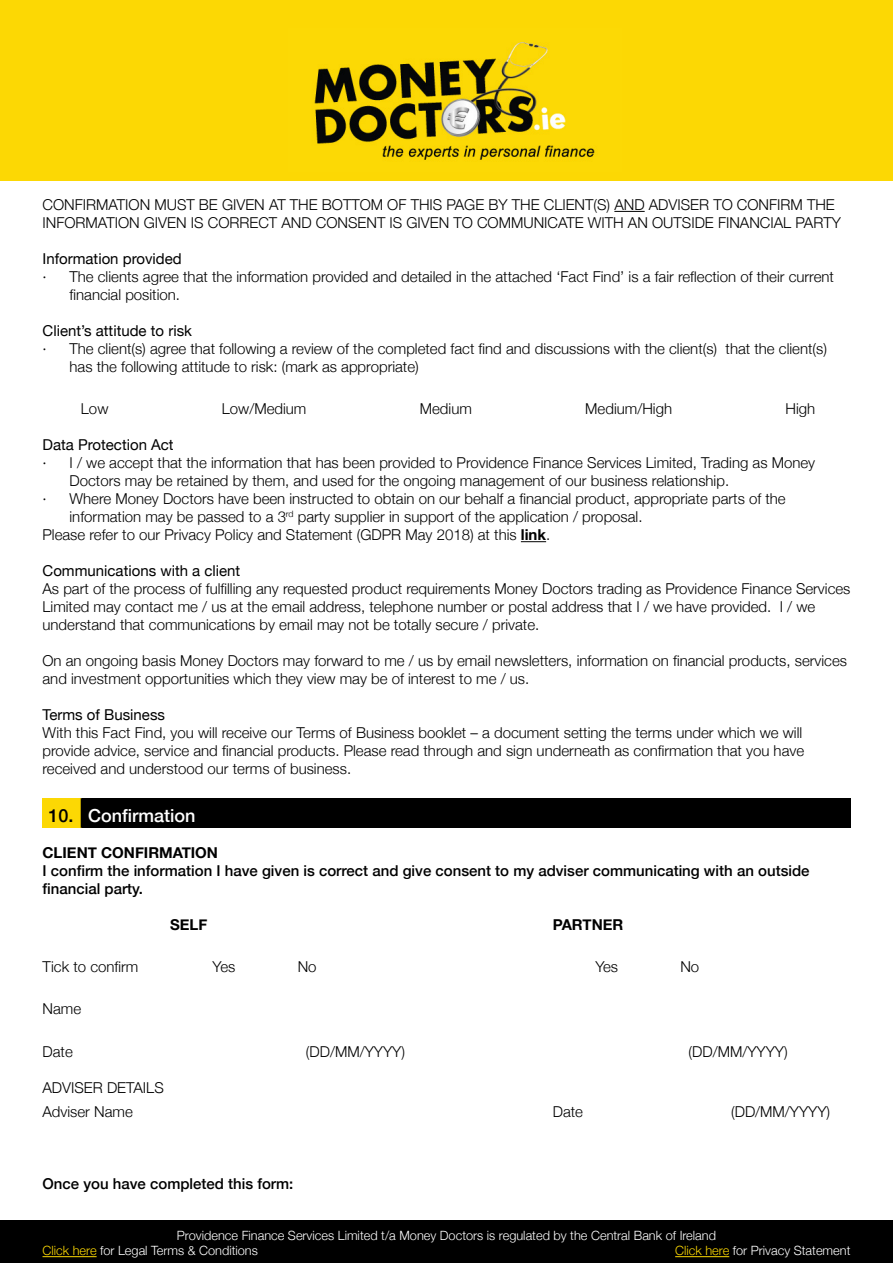
<style>
.page{position:relative;width:893px;height:1263px;background:#fff}
.page>*{position:absolute;margin:0;border:0;box-sizing:border-box;transform-origin:0 0}
.t1{font:500 18px "Helvetica Neue";color:#fff}
.t2{font:300 15px/18px "Helvetica Neue";color:#000}
.t3{font:500 15px/18px "Helvetica Neue";color:#000}
.t4{font:15px "Helvetica Neue";color:#000}
.t5{font:700 15px "Helvetica Neue";color:#000}
.t6{font:300 12.75px/15px "Helvetica Neue";color:#fff}
.s1{font-weight:700}
.s2{color:#000}
.s3{color:#fcd804}
</style>
<div class="page">
<div style="left:0;top:1220px;width:893px;height:43px;background:#000"></div>
<hr style="left:43px;top:1256px;width:54px;height:1px;background:#fcd804">
<hr style="left:675px;top:1256px;width:54px;height:1px;background:#fcd804">
<hr style="left:614px;top:211px;width:31px;height:1px;background:#000">
<svg style="left:521px;top:541px;width:25px;height:1px"></svg>
<div style="left:43px;top:798px;width:39px;height:30px;background:#fcd804"></div>
<div style="left:82px;top:798px;width:768px;height:30px;background:#000"></div>
<hr style="left:81px;top:798px;width:3px;height:30px;background:#000">
<div style="left:0;top:0;width:893px;height:180px;background:#fcd804"></div>
<img style="left:314px;top:42px;width:281px;height:118px">
<p class="t2" style="left:43px;top:194px;width:800px">CONFIRMATION MUST BE GIVEN AT THE BOTTOM OF THIS PAGE BY THE CLIENT(S) AND ADVISER TO CONFIRM THE<br>INFORMATION GIVEN IS CORRECT AND CONSENT IS GIVEN TO COMMUNICATE WITH AN OUTSIDE FINANCIAL PARTY</p>
<p class="t4" style="left:43px;top:248px;width:141px">Information provided</p>
<p class="t2" style="left:70px;top:266px;width:766px;text-indent:-27px">· The clients agree that the information provided and detailed in the attached ‘Fact Find’ is a fair reflection of their current financial position.</p>
<p class="t4" style="left:43px;top:320px;width:151px">Client’s attitude to risk</p>
<p class="t2" style="left:70px;top:338px;width:759px;text-indent:-27px">· The client(s) agree that following a review of the completed fact find and discussions with the client(s) that the client(s) has the following attitude to risk: (mark as appropriate)</p>
<p class="t2" style="left:81px;top:399px;width:29px">Low</p>
<p class="t2" style="left:222px;top:399px;width:86px">Low/Medium</p>
<p class="t2" style="left:420px;top:399px;width:54px">Medium</p>
<p class="t2" style="left:585px;top:399px;width:88px">Medium/High</p>
<p class="t2" style="left:785px;top:399px;width:31px">High</p>
<p class="t4" style="left:43px;top:434px;width:133px">Data Protection Act</p>
<p class="t2" style="left:43px;top:453px;width:774px">· I / we accept that the information that has been provided to Providence Finance Services Limited, Trading as Money</p>
<p class="t2" style="left:70px;top:471px;width:661px">Doctors may be retained by them, and used for the ongoing management of our business relationship.</p>
<p class="t2" style="left:43px;top:489px;width:745px">· Where Money Doctors have been instructed to obtain on our behalf a financial product, appropriate parts of the</p>
<p class="t2" style="left:70px;top:507px;width:574px">information may be passed to a 3<sup>rd</sup> party supplier in support of the application / proposal.</p>
<p class="t2" style="left:43px;top:525px;width:509px">Please refer to our Privacy Policy and Statement (GDPR May 2018) at this <span class="s1">link</span>.</p>
<p class="t4" style="left:43px;top:560px;width:199px">Communications with a client</p>
<p class="t2" style="left:43px;top:579px;width:809px">As part of the process of fulfilling any requested product requirements Money Doctors trading as Providence Finance Services<br>Limited may contact me / us at the email address, telephone number or postal address that I / we have provided. I / we understand that communications by email may not be totally secure / private.</p>
<p class="t2" style="left:43px;top:651px;width:806px">On an ongoing basis Money Doctors may forward to me / us by email newsletters, information on financial products, services and investment opportunities which they view may be of interest to me / us.</p>
<p class="t4" style="left:43px;top:704px;width:124px">Terms of Business</p>
<p class="t2" style="left:43px;top:723px;width:763px">With this Fact Find, you will receive our Terms of Business booklet – a document setting the terms under which we will provide advice, service and financial products. Please read through and sign underneath as confirmation that you have received and understood our terms of business.</p>
<p class="t1" style="left:49px;top:801px;width:149px"><span class="s2">10.</span> Confirmation</p>
<p class="t5" style="left:43px;top:841px;width:177px">CLIENT CONFIRMATION</p>
<p class="t3" style="left:43px;top:860px;width:768px">I confirm the information I have given is correct and give consent to my adviser communicating with an outside financial party.</p>
<p class="t5" style="left:170px;top:913px;width:39px">SELF</p>
<p class="t5" style="left:553px;top:913px;width:72px">PARTNER</p>
<p class="t2" style="left:43px;top:957px;width:97px">Tick to confirm</p>
<p class="t2" style="left:213px;top:957px;width:24px">Yes</p>
<p class="t2" style="left:298px;top:957px;width:20px">No</p>
<p class="t2" style="left:595px;top:957px;width:24px">Yes</p>
<p class="t2" style="left:680px;top:957px;width:20px">No</p>
<p class="t2" style="left:43px;top:999px;width:40px">Name</p>
<p class="t2" style="left:43px;top:1041px;width:32px">Date</p>
<p class="t2" style="left:306px;top:1041px;width:101px">(DD/MM/YYYY)</p>
<p class="t2" style="left:689px;top:1041px;width:101px">(DD/MM/YYYY)</p>
<p class="t2" style="left:43px;top:1074px;width:123px;line-height:24.3px">ADVISER DETAILS<br>Adviser Name</p>
<p class="t2" style="left:553px;top:1101px;width:32px">Date</p>
<p class="t2" style="left:731px;top:1101px;width:101px">(DD/MM/YYYY)</p>
<p class="t3" style="left:43px;top:1173px;width:252px">Once you have completed this form:</p>
<p class="t6" style="left:43px;top:1227px;width:675px;text-indent:134px">Providence Finance Services Limited t/a Money Doctors is regulated by the Central Bank of Ireland<br><span class="s3">Click here</span> for Legal Terms &amp; Conditions</p>
<p class="t6" style="left:675px;top:1242px;width:177px"><span class="s3">Click here</span> for Privacy Statement</p>
</div>
